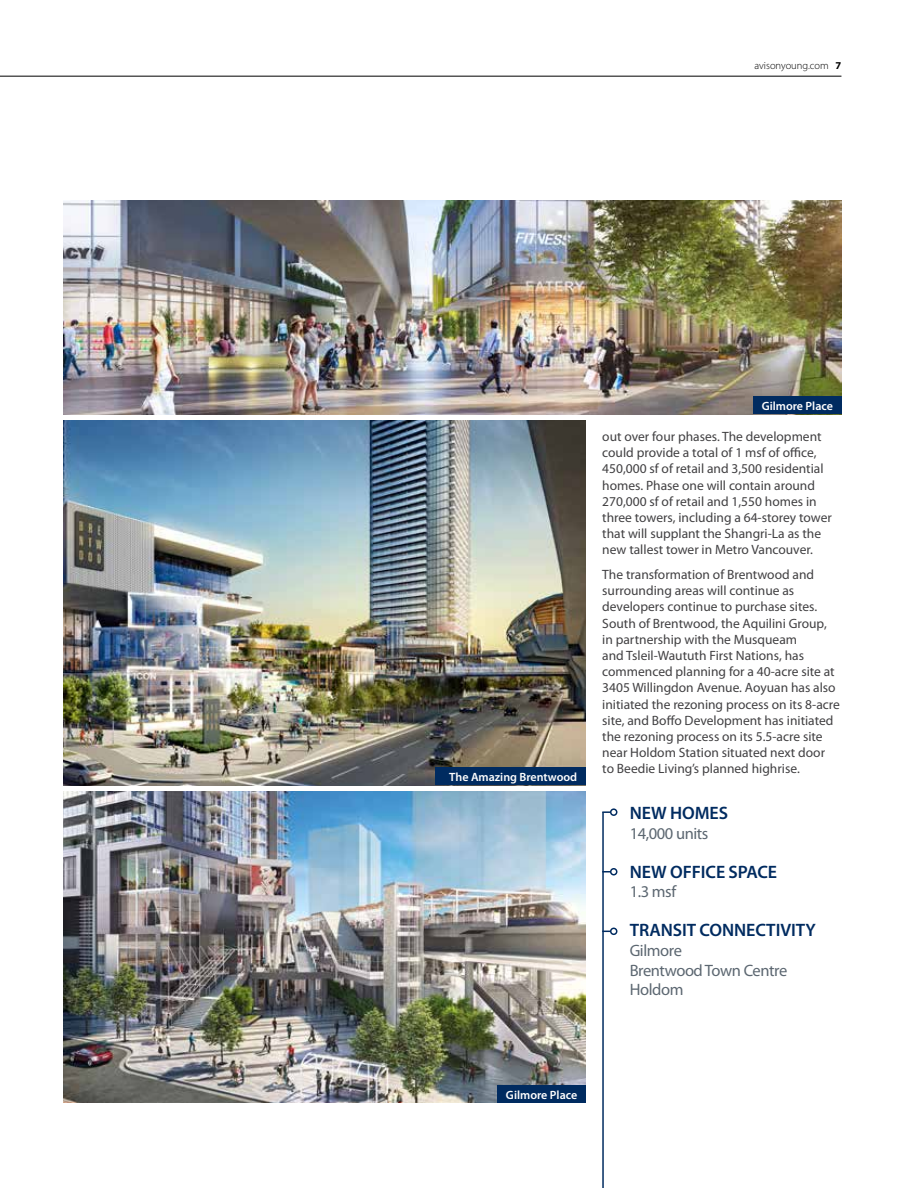
<style>
.page{position:relative;width:918px;height:1188px;background:#fff}
.page>*{position:absolute;margin:0;border:0;box-sizing:border-box;transform-origin:0 0}
.t1{font:600 18px "Myriad Pro";letter-spacing:-.005em;color:#002b60}
.t2{font:16.5px/19.8px "Myriad Pro";letter-spacing:-.025em;color:#5c6771}
.t3{font:13.5px/16.2px "Myriad Pro";color:#414042}
.t4{font:600 12px "Myriad Pro";color:#fff}
.t5{font:300 10.5px "Myriad Pro";color:#000}
.s1{font-weight:700}
</style>
<div class="page">
<img style="left:64px;top:200px;width:777px;height:214px">
<div style="left:753px;top:397px;width:88px;height:17px;background:#002b60"></div>
<img style="left:64px;top:792px;width:522px;height:311px">
<img style="left:64px;top:420px;width:522px;height:365px">
<div style="left:497px;top:1085px;width:89px;height:18px;background:#002b60"></div>
<div style="left:436px;top:768px;width:150px;height:17px;background:#002b60"></div>
<hr style="left:602px;top:812px;width:2px;height:376px;background:#002b60">
<svg style="left:602px;top:811px;width:8px;height:2px"></svg>
<div style="left:610px;top:808px;width:7px;height:8px;border:2px solid #002b60;border-radius:50%"></div>
<svg style="left:602px;top:871px;width:8px;height:2px"></svg>
<div style="left:610px;top:868px;width:7px;height:8px;border:2px solid #002b60;border-radius:50%"></div>
<div style="left:610px;top:928px;width:7px;height:7px;border:2px solid #002b60;border-radius:50%"></div>
<hr style="left:0;top:76px;width:841px;height:1px;background:#000">
<p class="t5" style="left:754px;top:59px;width:88px">avisonyoung.com <span class="s1">7</span></p>
<p class="t4" style="left:449px;top:769px;width:129px">The Amazing Brentwood</p>
<p class="t4" style="left:762px;top:398px;width:73px">Gilmore Place</p>
<p class="t3" style="left:602px;top:428px;width:231px">out over four phases. The development could provide a total of 1 msf of office, 450,000 sf of retail and 3,500 residential homes. Phase one will contain around 270,000 sf of retail and 1,550 homes in three towers, including a 64-storey tower that will supplant the Shangri-La as the new tallest tower in Metro Vancouver.</p>
<p class="t3" style="left:602px;top:566px;width:239px">The transformation of Brentwood and surrounding areas will continue as developers continue to purchase sites.<br>South of Brentwood, the Aquilini Group, in partnership with the Musqueam<br>and Tsleil-Waututh First Nations, has commenced planning for a 40-acre site at 3405 Willingdon Avenue. Aoyuan has also initiated the rezoning process on its 8-acre site, and Boffo Development has initiated the rezoning process on its 5.5-acre site near Holdom Station situated next door to Beedie Living’s planned highrise.</p>
<h1 class="t1" style="left:630px;top:802px;width:100px">NEW HOMES</h1>
<p class="t2" style="left:630px;top:823px;width:80px">14,000 units</p>
<h1 class="t1" style="left:630px;top:860px;width:149px">NEW OFFICE SPACE</h1>
<p class="t2" style="left:630px;top:882px;width:48px">1.3 msf</p>
<h1 class="t1" style="left:630px;top:919px;width:187px">TRANSIT CONNECTIVITY</h1>
<p class="t2" style="left:630px;top:940px;width:159px">Gilmore<br>Brentwood Town Centre<br>Holdom</p>
<p class="t4" style="left:506px;top:1087px;width:73px">Gilmore Place</p>
</div>
